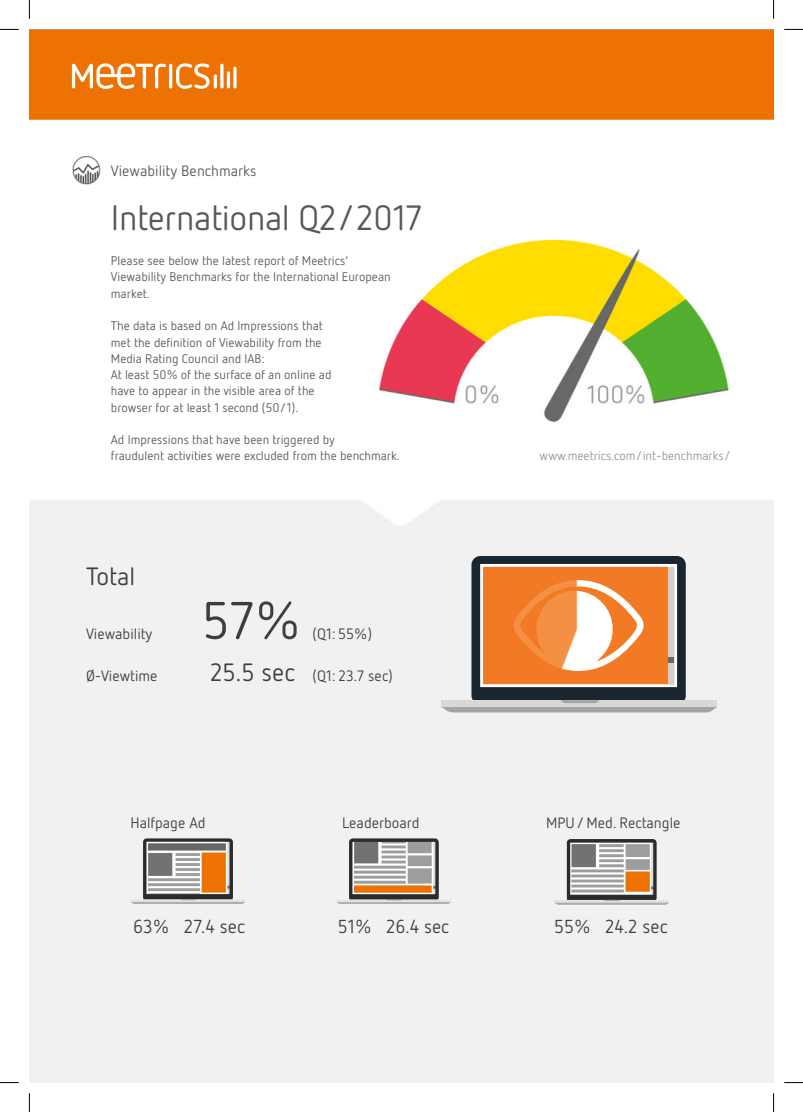
<style>
.page{position:relative;width:803px;height:1112px;background:#fff}
.page>*{position:absolute;margin:0;border:0;box-sizing:border-box;transform-origin:0 0}
.t1{font:52.5px "Netto OT";color:#3e3e3f}
.t2{font:35px "Netto OT";letter-spacing:-.01em;color:#57585a}
.t3{font:25px "Netto OT";color:#3e3e3f}
.t4{font:18.75px "Netto OT";color:#3e3e3f}
.t5{font:15px "Netto OT";color:#3e3e3f}
.t6{font:15px "Netto OT";color:#57585a}
.t7{font:12.5px/16.2px "Netto OT";color:#57585a}
.t8{font:12.5px "Netto OT";color:#939598}
.s1{font-size:25px}
</style>
<div class="page">
<img style="left:29px;top:29px;width:744px;height:1053px">
<div style="left:471px;top:556px;width:215px;height:148px;background:#192630;border-radius:9px"></div>
<svg style="left:442px;top:700px;width:275px;height:12px;background:#c0c1c2"></svg>
<svg style="left:480px;top:564px;width:197px;height:123px;background:#f49b5b"></svg>
<img style="left:101px;top:824px;width:179px;height:96px">
<img style="left:305px;top:824px;width:179px;height:96px">
<img style="left:522px;top:824px;width:179px;height:96px">
<hr style="left:169px;top:64px;width:3px;height:24px;background:#fff;border-radius:2px">
<svg style="left:220px;top:64px;width:4px;height:24px"></svg>
<hr style="left:227px;top:71px;width:3px;height:17px;background:#fff;border-radius:2px">
<svg style="left:233px;top:67px;width:4px;height:21px"></svg>
<hr style="left:214px;top:74px;width:3px;height:14px;background:#fff;border-radius:2px">
<svg style="left:72px;top:63px;width:94px;height:26px"></svg>
<svg style="left:176px;top:63px;width:34px;height:26px"></svg>
<svg style="left:0;top:29px;width:19px;height:1px"></svg>
<svg style="left:784px;top:29px;width:19px;height:1px"></svg>
<svg style="left:0;top:1082px;width:19px;height:1px"></svg>
<svg style="left:784px;top:1082px;width:19px;height:1px"></svg>
<svg style="left:29px;top:0;width:1px;height:19px"></svg>
<svg style="left:29px;top:1093px;width:1px;height:18px"></svg>
<svg style="left:773px;top:0;width:1px;height:19px"></svg>
<svg style="left:773px;top:1093px;width:1px;height:18px"></svg>
<p class="t6" style="left:111px;top:161px;width:147px">Viewability Benchmarks</p>
<p class="t2" style="left:111px;top:197px;width:313px">International Q2/2017</p>
<p class="t7" style="left:111px;top:252px;width:281px">Please see below the latest report of Meetrics‘<br>Viewability Benchmarks for the International European market.</p>
<p class="t7" style="left:111px;top:317px;width:222px">The data is based on Ad Impressions that met the definition of Viewability from the Media Rating Council and IAB:<br>At least 50% of the surface of an online ad have to appear in the visible area of the browser for at least 1 second (50/1).</p>
<p class="t7" style="left:111px;top:431px;width:290px">Ad Impressions that have been triggered by<br>fraudulent activities were excluded from the benchmark.</p>
<p class="t3" style="left:86px;top:561px;width:51px">Total</p>
<p class="t5" style="left:86px;top:624px;width:68px">Viewability</p>
<p class="t1" style="left:202px;top:588px;width:101px">57%</p>
<p class="t5" style="left:312px;top:624px;width:61px">(Q1: 55%)</p>
<p class="t5" style="left:86px;top:666px;width:73px">Ø-Viewtime</p>
<p class="t5" style="left:210px;top:666px;width:184px"><span class="s1">25.5 sec</span> (Q1: 23.7 sec)</p>
<p class="t5" style="left:130px;top:813px;width:77px">Halfpage Ad</p>
<p class="t4" style="left:133px;top:915px;width:113px">63% 27.4 sec</p>
<p class="t5" style="left:342px;top:813px;width:79px">Leaderboard</p>
<p class="t4" style="left:338px;top:915px;width:113px">51% 26.4 sec</p>
<p class="t8" style="left:540px;top:448px;width:193px">www.meetrics.com/int-benchmarks/</p>
<p class="t5" style="left:546px;top:813px;width:136px">MPU / Med. Rectangle</p>
<p class="t4" style="left:554px;top:915px;width:115px">55% 24.2 sec</p>
</div>
